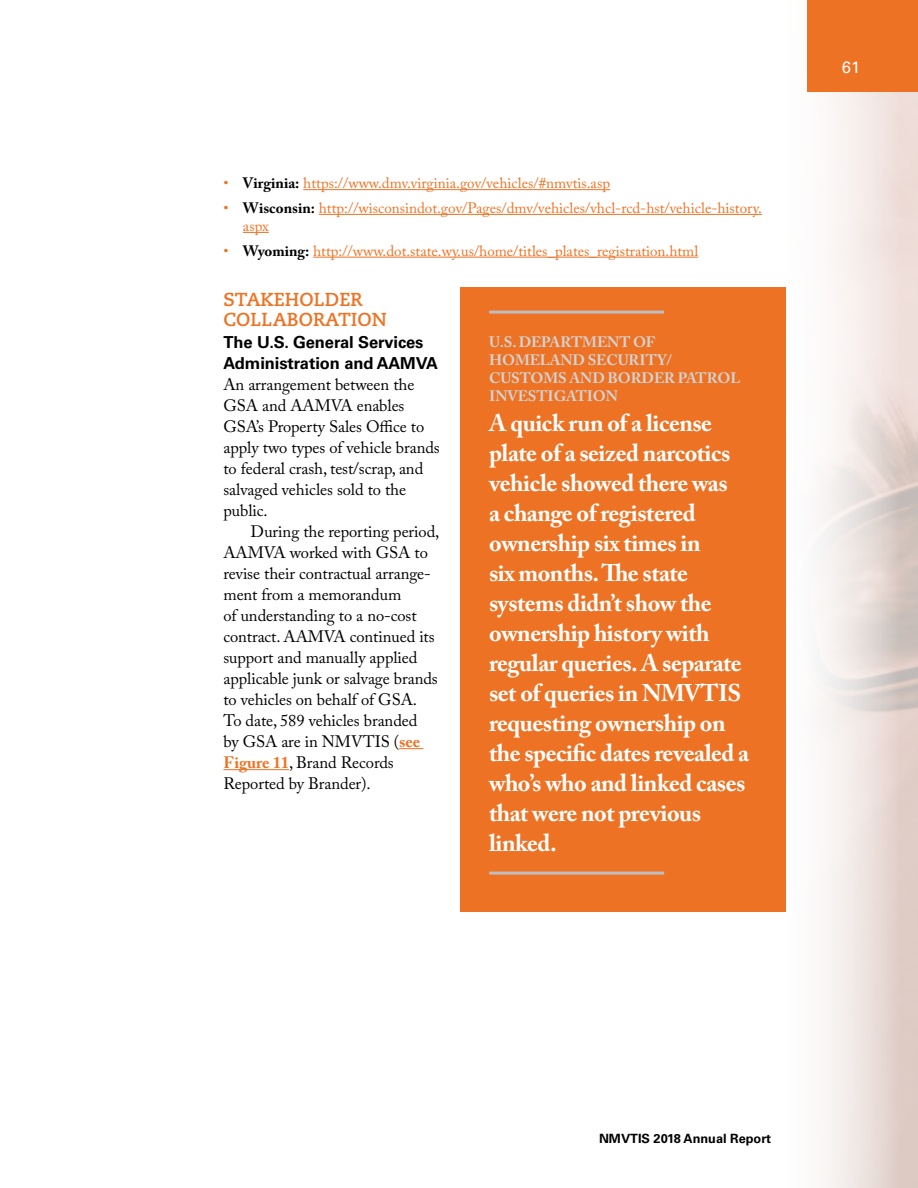
<style>
.page{position:relative;width:918px;height:1188px;background:#fff}
.page>*{position:absolute;margin:0;border:0;box-sizing:border-box;transform-origin:0 0}
.Callout_Blue_16_20{font:700 24px/30px "Adobe Caslon Pro";letter-spacing:-.02em;color:#fff}
.Subhead_ORANGE_2018{font:700 18.75px/19.5px "Caecilia LT Std";color:#ee7223}
.Body_copy_11_14{font:16.5px/21px "Adobe Caslon Pro";letter-spacing:-.005em;color:#000}
.Body_copy_no_indent{font:16.5px/21px "Adobe Caslon Pro";letter-spacing:-.005em;color:#000}
.t1{font:16.5px "Univers LT Std";color:#fff}
.t2{font:15px/18px "Adobe Caslon Pro";color:#ee7223}
.Callout_Blue_16_20-2{font:700 15px/18px "Adobe Caslon Pro";letter-spacing:-.005em;color:#d1d3d4}
.t3{font:700 12.75px "Univers LT Std";color:#000}
.s1{font-weight:700;color:#000}
.s2{font-family:"Univers LT Std";font-weight:700}
.s3{font-weight:700;color:#ee7223}
</style>
<div class="page">
<img style="left:770px;top:92px;width:148px;height:1096px">
<hr style="left:303px;top:189px;width:307px;height:1px;background:#ee7223">
<hr style="left:319px;top:214px;width:443px;height:1px;background:#ee7223">
<svg style="left:243px;top:232px;width:26px;height:1px"></svg>
<hr style="left:313px;top:257px;width:385px;height:1px;background:#ee7223">
<svg style="left:399px;top:748px;width:24px;height:1px"></svg>
<hr style="left:223px;top:769px;width:66px;height:1px;background:#ee7223">
<div style="left:807px;top:0;width:111px;height:92px;background:#ee7223"></div>
<div style="left:460px;top:288px;width:325px;height:624px;background:#ee7223"></div>
<hr style="left:489px;top:311px;width:175px;height:3px;background:#bcbec0">
<hr style="left:489px;top:872px;width:175px;height:3px;background:#bcbec0">
<p class="t2" style="left:223px;top:174px;width:388px">• <span class="s1">Virginia:</span> https://www.dmv.virginia.gov/vehicles/#nmvtis.asp</p>
<p class="t2" style="left:243px;top:199px;width:520px;text-indent:-20px">• <span class="s1">Wisconsin:</span> http://wisconsindot.gov/Pages/dmv/vehicles/vhcl-rcd-hst/vehicle-history. aspx</p>
<p class="t2" style="left:223px;top:241px;width:476px">• <span class="s1">Wyoming:</span> http://www.dot.state.wy.us/home/titles_plates_registration.html</p>
<p class="Subhead_ORANGE_2018" style="left:223px;top:290px;width:165px">STAKEHOLDER<br>COLLABORATION</p>
<p class="Body_copy_no_indent" style="left:223px;top:332px;width:218px"><span class="s2">The U.S. General Services<br>Administration and AAMVA<br></span>An arrangement between the<br>GSA and AAMVA enables<br>GSA’s Property Sales Office to apply two types of vehicle brands to federal crash, test/scrap, and salvaged vehicles sold to the public.</p>
<p class="Body_copy_11_14" style="left:223px;top:521px;width:218px;text-indent:27px">During the reporting period,<br>AAMVA worked with GSA to revise their contractual arrange&shy;ment from a memorandum<br>of understanding to a no-cost contract. AAMVA continued its support and manually applied applicable junk or salvage brands to vehicles on behalf of GSA.<br>To date, 589 vehicles branded<br>by GSA are in NMVTIS (<span class="s3">see<br>Figure 11</span>, Brand Records<br>Reported by Brander).</p>
<p class="Callout_Blue_16_20-2" style="left:489px;top:333px;width:253px">U.S. DEPARTMENT OF<br>HOMELAND SECURITY/<br>CUSTOMS AND BORDER PATROL<br>INVESTIGATION</p>
<p class="Callout_Blue_16_20" style="left:489px;top:408px;width:262px">A quick run of a license plate of a seized narcotics vehicle showed there was<br>a change of registered ownership six times in<br>six months. The state systems didn’t show the ownership history with regular queries. A separate set of queries in NMVTIS requesting ownership on the specific dates revealed a who’s who and linked cases that were not previous linked.</p>
<p class="t1" style="left:842px;top:58px;width:20px">61</p>
<p class="t3" style="left:599px;top:1131px;width:174px">NMVTIS 2018 Annual Report</p>
</div>
